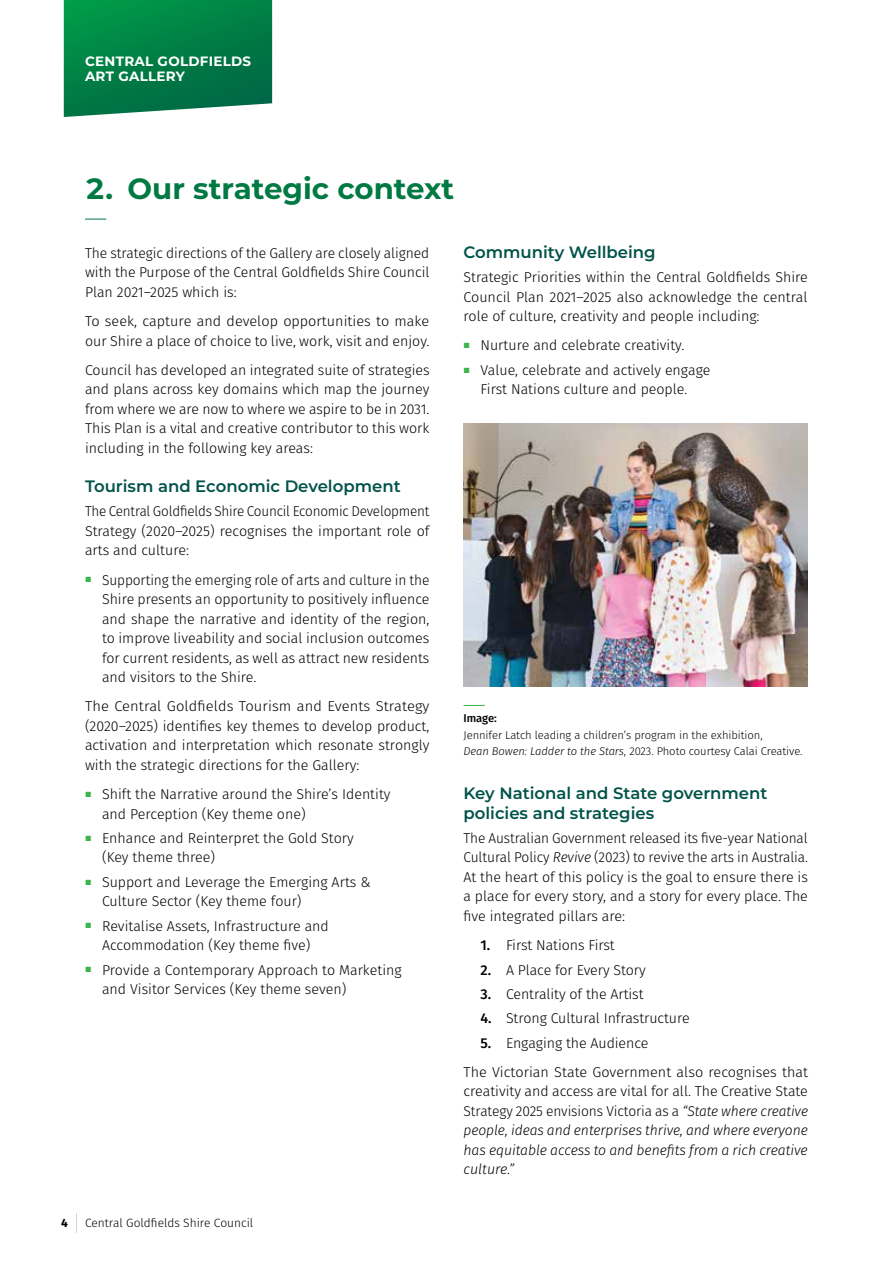
<style>
.page{position:relative;width:893px;height:1263px;background:#fff}
.page>*{position:absolute;margin:0;border:0;box-sizing:border-box;transform-origin:0 0}
.t1{font:700 29.25px "Montserrat";color:#007943}
.t2{font:600 16.5px/19.5px "Montserrat";color:#00534a}
.t3{font:300 14.25px/19.5px "Fira Sans";color:#000}
.t4{font:300 14.25px/19.5px "Fira Sans";color:#000;text-align:justify;scale:.96 1}
.t5{font:italic 300 14.25px/19.5px "Fira Sans";letter-spacing:-.005em;color:#000;text-align:justify}
.t6{font:300 14.25px/19.5px "Fira Sans";color:#000;text-align:justify;scale:.95 1}
.t7{font:700 13.5px/15px "Montserrat";letter-spacing:.02em;color:#fff}
.t8{font:300 12px "Fira Sans";color:#000}
.t9{font:700 12px "Fira Sans";color:#000}
.t10{font:300 11.25px/16.5px "Fira Sans";letter-spacing:-.005em;color:#000}
.t11{font:500 11.25px "Fira Sans";letter-spacing:-.005em;color:#000}
.s1{font-style:italic}
.s2{font-weight:500}
.s3{font-style:normal}
</style>
<div class="page">
<svg style="left:85px;top:219px;width:21px;height:1px"></svg>
<img style="left:463px;top:424px;width:345px;height:263px">
<svg style="left:463px;top:705px;width:22px;height:1px"></svg>
<svg style="left:76px;top:1213px;width:1px;height:20px"></svg>
<svg style="left:64px;top:0;width:208px;height:117px;background:#0e854f"></svg>
<p class="t7" style="left:85px;top:53px;width:168px">CENTRAL GOLDFIELDS<br>ART GALLERY</p>
<h1 class="t1" style="left:85px;top:168px;width:371px">2. Our strategic context</h1>
<p class="t3" style="left:85px;top:243px;width:346px;text-align:justify">The strategic directions of the Gallery are closely aligned with the Purpose of the Central Goldfields Shire Council Plan 2021–2025 which is:</p>
<p class="t3" style="left:85px;top:311px;width:346px">To seek, capture and develop opportunities to make our Shire a place of choice to live, work, visit and enjoy.</p>
<p class="t3" style="left:85px;top:360px;width:346px;text-align:justify">Council has developed an integrated suite of strategies and plans across key domains which map the journey from where we are now to where we aspire to be in 2031.<br>This Plan is a vital and creative contributor to this work including in the following key areas:</p>
<p class="t2" style="left:85px;top:475px;width:317px">Tourism and Economic Development</p>
<p class="t6" style="left:85px;top:501px;width:364px">The Central Goldfields Shire Council Economic Development Strategy (2020–2025) recognises the important role of arts and culture:</p>
<p class="t3" style="left:102px;top:570px;width:329px;text-align:justify;text-indent:-17px"><sup>■</sup> Supporting the emerging role of arts and culture in the Shire presents an opportunity to positively influence and shape the narrative and identity of the region, to improve liveability and social inclusion outcomes for current residents, as well as attract new residents and visitors to the Shire.</p>
<p class="t3" style="left:85px;top:696px;width:346px;text-align:justify">The Central Goldfields Tourism and Events Strategy (2020–2025) identifies key themes to develop product, activation and interpretation which resonate strongly with the strategic directions for the Gallery:</p>
<p class="t3" style="left:102px;top:784px;width:290px;text-indent:-17px"><sup>■</sup> Shift the Narrative around the Shire’s Identity and Perception (Key theme one)</p>
<p class="t3" style="left:102px;top:828px;width:253px;text-indent:-17px"><sup>■</sup> Enhance and Reinterpret the Gold Story (Key theme three)</p>
<p class="t3" style="left:102px;top:872px;width:270px;text-indent:-17px"><sup>■</sup> Support and Leverage the Emerging Arts &amp;<br>Culture Sector (Key theme four)</p>
<p class="t3" style="left:85px;top:916px;width:245px;text-align:center"><sup>■</sup> Revitalise Assets, Infrastructure and<br>Accommodation (Key theme five)</p>
<p class="t3" style="left:102px;top:960px;width:301px;text-indent:-17px"><sup>■</sup> Provide a Contemporary Approach to Marketing and Visitor Services (Key theme seven)</p>
<p class="t2" style="left:463px;top:241px;width:194px">Community Wellbeing</p>
<p class="t3" style="left:463px;top:267px;width:346px;text-align:justify">Strategic Priorities within the Central Goldfields Shire Council Plan 2021–2025 also acknowledge the central role of culture, creativity and people including:</p>
<p class="t3" style="left:463px;top:336px;width:222px"><sup>■</sup> Nurture and celebrate creativity.</p>
<p class="t3" style="left:463px;top:360px;width:248px;text-align:center"><sup>■</sup> Value, celebrate and actively engage<br>First Nations culture and people.</p>
<p class="t11" style="left:463px;top:709px;width:35px">Image:</p>
<p class="t10" style="left:463px;top:726px;width:341px">Jennifer Latch leading a children’s program in the exhibition,<br><span class="s1">Dean Bowen: Ladder to the Stars</span>, 2023. Photo courtesy Calai Creative.</p>
<p class="t2" style="left:463px;top:783px;width:306px">Key National and State government policies and strategies</p>
<p class="t4" style="left:463px;top:828px;width:360px">The Australian Government released its five-year National Cultural Policy <span class="s1">Revive</span> (2023) to revive the arts in Australia.<br>At the heart of this policy is the goal to ensure there is a place for every story, and a story for every place. The five integrated pillars are:</p>
<p class="t3" style="left:480px;top:935px;width:136px"><span class="s2">1.</span> First Nations First</p>
<p class="t3" style="left:480px;top:960px;width:167px"><span class="s2">2.</span> A Place for Every Story</p>
<p class="t3" style="left:480px;top:984px;width:165px"><span class="s2">3.</span> Centrality of the Artist</p>
<p class="t3" style="left:480px;top:1008px;width:211px"><span class="s2">4.</span> Strong Cultural Infrastructure</p>
<p class="t3" style="left:463px;top:1028px;width:346px;line-height:29.2px;text-indent:17px"><span class="s2">5.</span> Engaging the Audience<br>The Victorian State Government also recognises that</p>
<p class="t5" style="left:463px;top:1082px;width:346px"><span class="s3">creativity and access are vital for all. The Creative State Strategy 2025 envisions Victoria as a</span> “State where creative people, ideas and enterprises thrive, and where everyone has equitable access to and benefits from a rich creative culture.”</p>
<p class="t9" style="left:61px;top:1213px;width:8px">4</p>
<p class="t8" style="left:85px;top:1214px;width:170px">Central Goldfields Shire Council</p>
</div>
